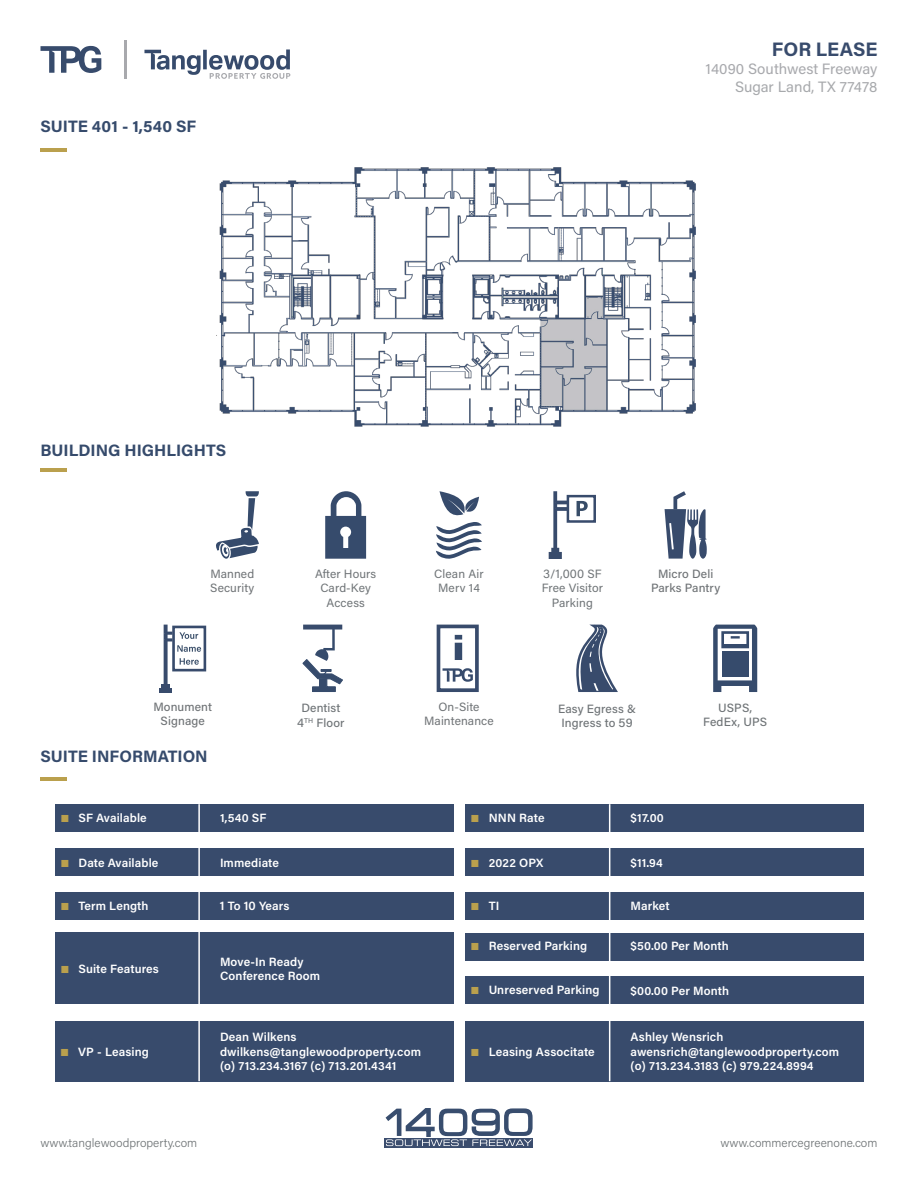
<style>
.page{position:relative;width:918px;height:1188px;background:#fff}
.page>*{position:absolute;margin:0;border:0;box-sizing:border-box;transform-origin:0 0}
.t1{font:700 19.5px "Acumin Pro";letter-spacing:.005em;color:#384b6c}
.t2{font:700 16.5px "Acumin Pro";color:#364b6c}
.t3{font:15px "Acumin Pro";color:#a8a9ad}
.t4{font:15px "Acumin Pro";color:#a7a9ac}
.t5{font:600 12px "Acumin Pro";letter-spacing:.01em;color:#fff}
.t6{font:12px/14.4px "Acumin Pro";letter-spacing:.01em;color:#6f7477;text-align:center}
.t7{font:500 12px/14.4px "Acumin Pro";letter-spacing:.01em;color:#6f7477;text-align:center}
.t8{font:300 12px "Acumin Pro";color:#6f7476}
.t9{font:500 12px "Acumin Pro";letter-spacing:.01em;color:#6f7376}
.t10{font:12px "Acumin Pro";letter-spacing:.01em;color:#6f7376}
.s1{font-family:"Franklin Gothic";font-weight:800;font-size:15px;color:#baa04d}
</style>
<div class="page">
<div style="left:466px;top:933px;width:398px;height:27px;background:#384b6c"></div>
<div style="left:466px;top:977px;width:398px;height:27px;background:#384b6c"></div>
<div style="left:55px;top:804px;width:398px;height:27px;background:#384b6c"></div>
<div style="left:55px;top:849px;width:398px;height:27px;background:#384b6c"></div>
<div style="left:55px;top:892px;width:398px;height:28px;background:#384b6c"></div>
<div style="left:55px;top:933px;width:398px;height:71px;background:#384b6c"></div>
<div style="left:466px;top:804px;width:398px;height:27px;background:#384b6c"></div>
<div style="left:466px;top:849px;width:398px;height:27px;background:#384b6c"></div>
<div style="left:466px;top:892px;width:398px;height:28px;background:#384b6c"></div>
<hr style="left:124px;top:40px;width:3px;height:39px;background:#a8a9ad">
<svg style="left:41px;top:46px;width:60px;height:27px"></svg>
<svg style="left:144px;top:49px;width:146px;height:30px"></svg>
<div style="left:55px;top:1021px;width:398px;height:60px;background:#384b6c"></div>
<div style="left:466px;top:1021px;width:398px;height:60px;background:#384b6c"></div>
<hr style="left:198px;top:804px;width:2px;height:277px;background:#fff">
<hr style="left:609px;top:804px;width:1px;height:277px;background:#fff">
<hr style="left:40px;top:148px;width:27px;height:4px;background:#baa04d">
<hr style="left:40px;top:468px;width:27px;height:4px;background:#baa04d">
<hr style="left:40px;top:777px;width:27px;height:4px;background:#baa04d">
<img style="left:219px;top:167px;width:477px;height:260px">
<div style="left:385px;top:1138px;width:148px;height:10px;background:#3b4d6e"></div>
<svg style="left:385px;top:1108px;width:148px;height:38px"></svg>
<svg style="left:216px;top:491px;width:43px;height:68px"></svg>
<svg style="left:325px;top:491px;width:41px;height:68px"></svg>
<svg style="left:436px;top:491px;width:46px;height:68px"></svg>
<svg style="left:553px;top:491px;width:4px;height:57px"></svg>
<svg style="left:555px;top:501px;width:12px;height:3px"></svg>
<svg style="left:555px;top:507px;width:12px;height:4px"></svg>
<div style="left:567px;top:495px;width:29px;height:28px;border:3px solid #384b6c"></div>
<svg style="left:577px;top:501px;width:11px;height:15px"></svg>
<div style="left:550px;top:553px;width:11px;height:6px;background:#384b6c"></div>
<div style="left:549px;top:552px;width:13px;height:7px;border:2px solid #384b6c"></div>
<div style="left:551px;top:548px;width:8px;height:5px;border:2px solid #384b6c"></div>
<div style="left:437px;top:625px;width:42px;height:67px;border:4px solid #384b6c"></div>
<svg style="left:455px;top:635px;width:7px;height:25px"></svg>
<svg style="left:443px;top:668px;width:30px;height:14px"></svg>
<svg style="left:576px;top:625px;width:42px;height:67px"></svg>
<svg style="left:164px;top:625px;width:4px;height:59px"></svg>
<div style="left:172px;top:626px;width:34px;height:45px;border:3px solid #384b6c"></div>
<svg style="left:165px;top:632px;width:36px;height:20px"></svg>
<svg style="left:180px;top:658px;width:19px;height:7px"></svg>
<hr style="left:159px;top:688px;width:13px;height:4px;background:#384b6c">
<svg style="left:161px;top:684px;width:9px;height:4px"></svg>
<svg style="left:302px;top:625px;width:41px;height:67px"></svg>
<div style="left:303px;top:625px;width:39px;height:5px;background:#384b6c"></div>
<svg style="left:713px;top:625px;width:44px;height:67px"></svg>
<svg style="left:665px;top:491px;width:42px;height:68px"></svg>
<p class="t2" style="left:40px;top:115px;width:157px">SUITE 401 - 1,540 SF</p>
<p class="t1" style="left:772px;top:36px;width:107px">FOR LEASE</p>
<p class="t3" style="left:706px;top:59px;width:173px">14090 Southwest Freeway</p>
<p class="t4" style="left:735px;top:77px;width:144px">Sugar Land, TX 77478</p>
<p class="t2" style="left:40px;top:439px;width:187px">BUILDING HIGHLIGHTS</p>
<p class="t10" style="left:210px;top:565px;width:45px">Manned</p>
<p class="t10" style="left:210px;top:580px;width:46px">Security</p>
<p class="t6" style="left:315px;top:566px;width:63px">After Hours</p>
<p class="t6" style="left:320px;top:580px;width:52px">Card-Key</p>
<p class="t6" style="left:326px;top:595px;width:40px">Access</p>
<p class="t9" style="left:153px;top:698px;width:60px">Monument</p>
<p class="t9" style="left:161px;top:713px;width:46px">Signage</p>
<p class="t2" style="left:40px;top:744px;width:169px">SUITE INFORMATION</p>
<p class="t7" style="left:301px;top:700px;width:40px">Dentist</p>
<p class="t7" style="left:297px;top:715px;width:49px">4<sup>TH</sup> Floor</p>
<p class="t5" style="left:60px;top:810px;width:88px"><span class="s1">■</span> SF Available</p>
<p class="t5" style="left:60px;top:854px;width:100px"><span class="s1">■</span> Date Available</p>
<p class="t5" style="left:220px;top:854px;width:60px">Immediate</p>
<p class="t5" style="left:60px;top:898px;width:90px"><span class="s1">■</span> Term Length</p>
<p class="t5" style="left:220px;top:898px;width:71px">1 To 10 Years</p>
<p class="t5" style="left:220px;top:810px;width:48px">1,540 SF</p>
<p class="t5" style="left:60px;top:960px;width:100px"><span class="s1">■</span> Suite Features</p>
<p class="t5" style="left:220px;top:953px;width:85px">Move-In Ready</p>
<p class="t5" style="left:220px;top:968px;width:101px">Conference Room</p>
<p class="t6" style="left:434px;top:566px;width:51px">Clean Air</p>
<p class="t6" style="left:438px;top:580px;width:43px">Merv 14</p>
<p class="t10" style="left:438px;top:698px;width:43px">On-Site</p>
<p class="t10" style="left:424px;top:713px;width:71px">Maintenance</p>
<p class="t6" style="left:543px;top:566px;width:60px">3/1,000 SF</p>
<p class="t6" style="left:542px;top:580px;width:63px">Free Visitor<br>Parking</p>
<p class="t9" style="left:658px;top:565px;width:57px">Micro Deli</p>
<p class="t9" style="left:651px;top:580px;width:71px">Parks Pantry</p>
<p class="t7" style="left:558px;top:701px;width:80px">Easy Egress &amp;</p>
<p class="t7" style="left:562px;top:716px;width:73px">Ingress to 59</p>
<p class="t7" style="left:703px;top:700px;width:66px">USPS,<br>FedEx, UPS</p>
<p class="t5" style="left:471px;top:810px;width:76px"><span class="s1">■</span> NNN Rate</p>
<p class="t5" style="left:631px;top:810px;width:35px">$17.00</p>
<p class="t5" style="left:471px;top:854px;width:74px"><span class="s1">■</span> 2022 OPX</p>
<p class="t5" style="left:631px;top:854px;width:34px">$11.94</p>
<p class="t5" style="left:471px;top:898px;width:30px"><span class="s1">■</span> TI</p>
<p class="t5" style="left:631px;top:898px;width:41px">Market</p>
<p class="t5" style="left:471px;top:938px;width:118px"><span class="s1">■</span> Reserved Parking</p>
<p class="t5" style="left:471px;top:982px;width:131px"><span class="s1">■</span> Unreserved Parking</p>
<p class="t5" style="left:631px;top:938px;width:100px">$50.00 Per Month</p>
<p class="t5" style="left:631px;top:982px;width:100px">$00.00 Per Month</p>
<p class="t5" style="left:220px;top:1029px;width:78px">Dean Wilkens</p>
<p class="t5" style="left:220px;top:1043px;width:203px">dwilkens@tanglewoodproperty.com</p>
<p class="t5" style="left:220px;top:1057px;width:178px">(o) 713.234.3167 (c) 713.201.4341</p>
<p class="t5" style="left:60px;top:1043px;width:90px"><span class="s1">■</span> VP - Leasing</p>
<p class="t5" style="left:471px;top:1043px;width:126px"><span class="s1">■</span> Leasing Associtate</p>
<p class="t8" style="left:40px;top:1135px;width:158px">www.tanglewoodproperty.com</p>
<p class="t5" style="left:631px;top:1029px;width:94px">Ashley Wensrich</p>
<p class="t5" style="left:631px;top:1043px;width:210px">awensrich@tanglewoodproperty.com</p>
<p class="t5" style="left:631px;top:1057px;width:184px">(o) 713.234.3183 (c) 979.224.8994</p>
<p class="t8" style="left:721px;top:1135px;width:158px">www.commercegreenone.com</p>
</div>
